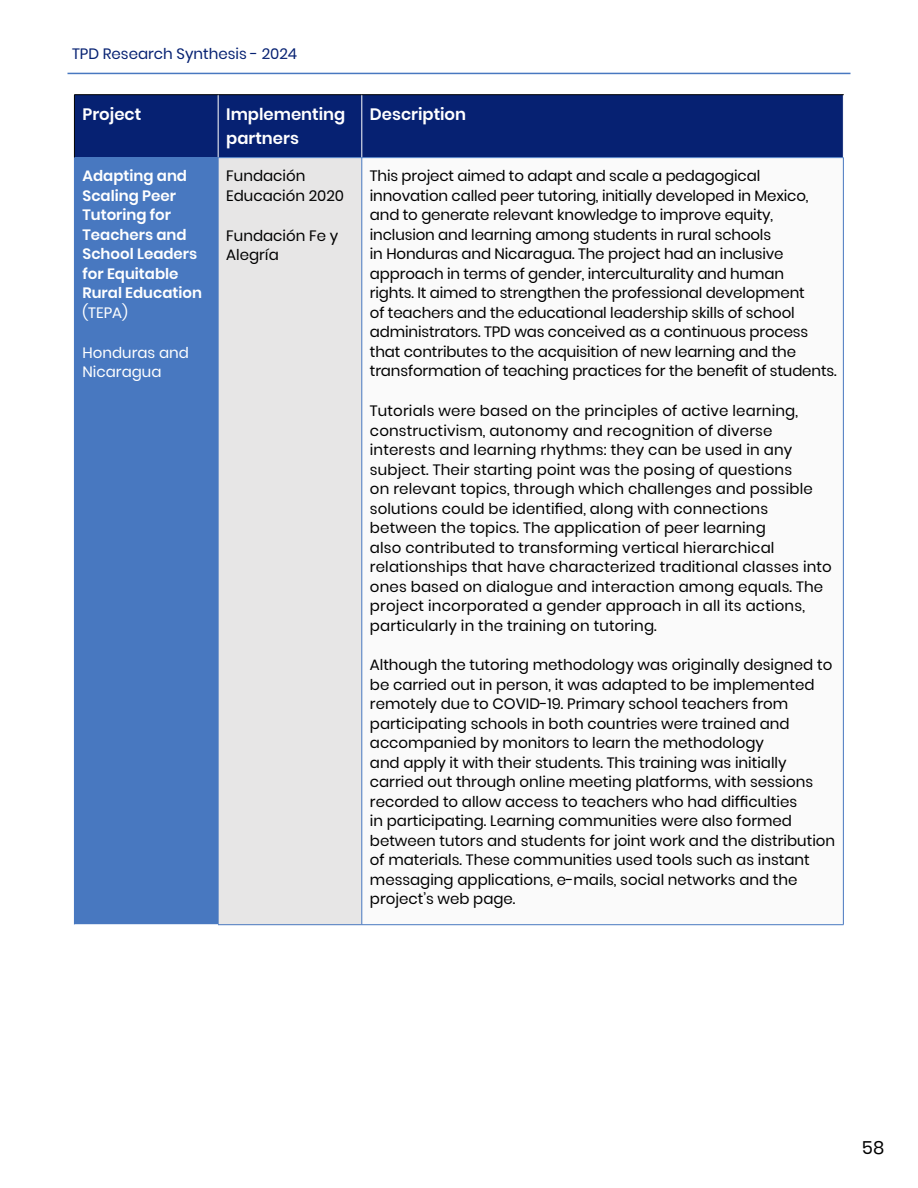
<style>
.page{position:relative;width:918px;height:1188px;background:#fff}
.page>*{position:absolute;margin:0;border:0;box-sizing:border-box;transform-origin:0 0}
.t1{font:18px "Poppins";color:#000}
.t2{font:600 16.5px/24px "Poppins";color:#fff}
.t3{font:15px/19.5px "Poppins";color:#000}
.t4{font:600 15px/19.5px "Poppins";color:#fff}
.t5{font:15px/19.5px "Poppins";color:#fff}
.t6{font:15px "Poppins";color:#062172}
</style>
<div class="page">
<hr style="left:68px;top:73px;width:782px;height:1px;background:#4878c0">
<div style="left:75px;top:95px;width:768px;height:62px;background:#062172"></div>
<div style="left:74px;top:158px;width:144px;height:767px;background:#4878c0"></div>
<div style="left:218px;top:158px;width:144px;height:767px;background:#e7e6e6"></div>
<div style="left:362px;top:158px;width:481px;height:767px;background:#fafafa"></div>
<hr style="left:218px;top:95px;width:1px;height:62px;background:#fff">
<hr style="left:361px;top:95px;width:1px;height:62px;background:#fff">
<hr style="left:74px;top:157px;width:144px;height:1px;background:#4878c0">
<hr style="left:218px;top:157px;width:144px;height:1px;background:#4878c0">
<hr style="left:218px;top:158px;width:1px;height:767px;background:#4878c0">
<hr style="left:362px;top:157px;width:482px;height:1px;background:#4878c0">
<hr style="left:362px;top:158px;width:1px;height:767px;background:#4878c0">
<hr style="left:843px;top:158px;width:1px;height:767px;background:#4878c0">
<hr style="left:218px;top:924px;width:144px;height:1px;background:#4878c0">
<hr style="left:362px;top:924px;width:482px;height:1px;background:#4878c0">
<hr style="left:74px;top:94px;width:144px;height:1px;background:#000">
<hr style="left:74px;top:95px;width:1px;height:62px;background:#000">
<hr style="left:218px;top:94px;width:144px;height:1px;background:#000">
<hr style="left:362px;top:94px;width:482px;height:1px;background:#000">
<hr style="left:74px;top:924px;width:144px;height:1px;background:#fff">
<p class="t6" style="left:72px;top:45px;width:227px">TPD Research Synthesis - 2024</p>
<p class="t2" style="left:83px;top:102px;width:60px">Project</p>
<p class="t2" style="left:226px;top:102px;width:121px">Implementing partners</p>
<p class="t2" style="left:370px;top:102px;width:98px">Description</p>
<p class="t4" style="left:83px;top:167px;width:121px">Adapting and<br>Scaling Peer<br>Tutoring for<br>Teachers and<br>School Leaders for Equitable<br>Rural Education</p>
<p class="t5" style="left:83px;top:303px;width:47px">(TEPA)</p>
<p class="t5" style="left:83px;top:343px;width:108px">Honduras and<br>Nicaragua</p>
<p class="t3" style="left:226px;top:167px;width:119px">Fundación<br>Educación 2020</p>
<p class="t3" style="left:226px;top:226px;width:113px">Fundación Fe y<br>Alegría</p>
<p class="t3" style="left:370px;top:167px;width:468px">This project aimed to adapt and scale a pedagogical innovation called peer tutoring, initially developed in Mexico, and to generate relevant knowledge to improve equity, inclusion and learning among students in rural schools<br>in Honduras and Nicaragua. The project had an inclusive approach in terms of gender, interculturality and human<br>rights. It aimed to strengthen the professional development<br>of teachers and the educational leadership skills of school administrators. TPD was conceived as a continuous process that contributes to the acquisition of new learning and the transformation of teaching practices for the benefit of students.</p>
<p class="t3" style="left:370px;top:401px;width:464px">Tutorials were based on the principles of active learning, constructivism, autonomy and recognition of diverse interests and learning rhythms: they can be used in any subject. Their starting point was the posing of questions<br>on relevant topics, through which challenges and possible solutions could be identified, along with connections between the topics. The application of peer learning<br>also contributed to transforming vertical hierarchical relationships that have characterized traditional classes into ones based on dialogue and interaction among equals. The project incorporated a gender approach in all its actions, particularly in the training on tutoring.</p>
<p class="t3" style="left:370px;top:656px;width:467px">Although the tutoring methodology was originally designed to be carried out in person, it was adapted to be implemented remotely due to COVID-19. Primary school teachers from participating schools in both countries were trained and accompanied by monitors to learn the methodology<br>and apply it with their students. This training was initially carried out through online meeting platforms, with sessions recorded to allow access to teachers who had difficulties<br>in participating. Learning communities were also formed between tutors and students for joint work and the distribution of materials. These communities used tools such as instant messaging applications, e-mails, social networks and the project’s web page.</p>
<p class="t1" style="left:862px;top:1138px;width:24px">58</p>
</div>
